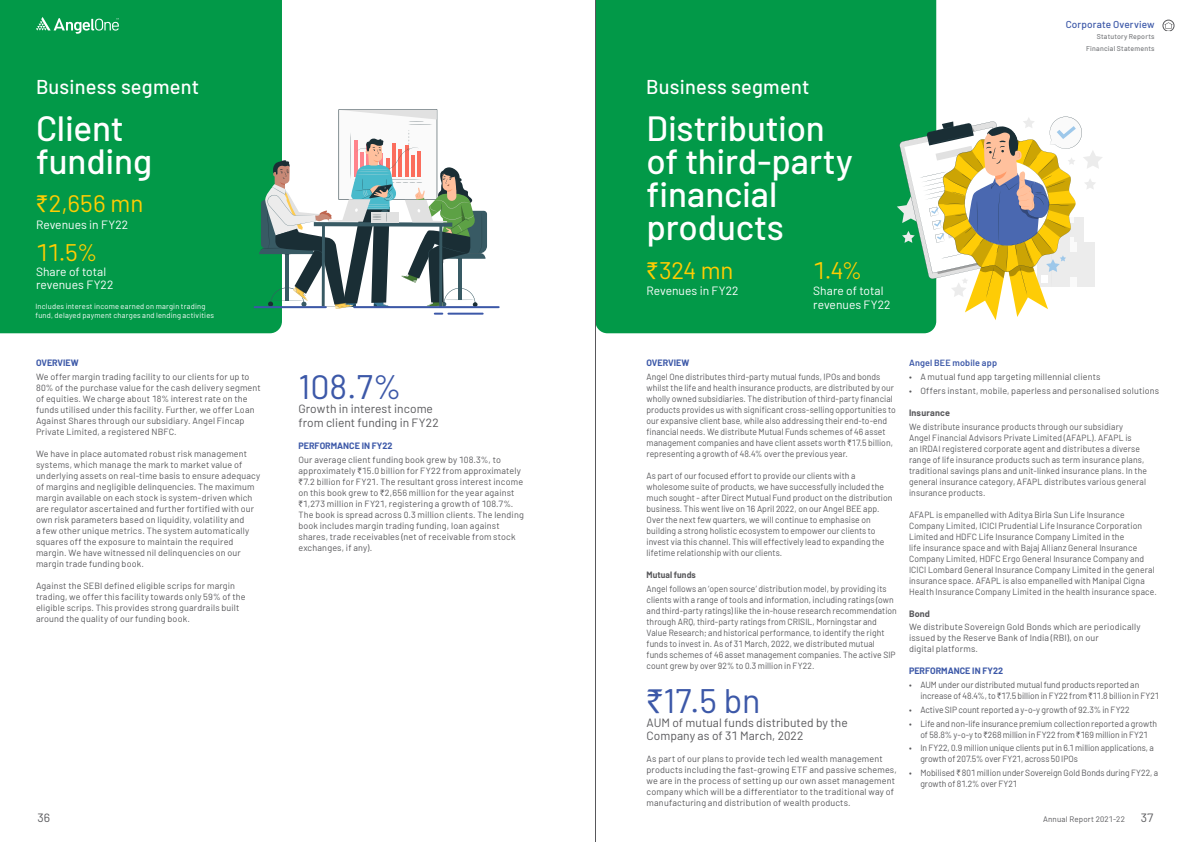
<style>
.page{position:relative;width:1191px;height:842px;background:#fff}
.page>*{position:absolute;margin:0;border:0;box-sizing:border-box;transform-origin:0 0}
.t1{font:500 35px/33px "Barlow";letter-spacing:-.005em;color:#fff}
.t2{font:34px "Barlow";color:#3c58a8}
.t3{font:24px "Barlow";color:#ffcd02}
.t4{font:500 20px "Barlow";letter-spacing:.01em;color:#fff}
.t5{font:12px/13.8px "Barlow";color:#58585b}
.t6{font:12px/13.8px "Barlow";color:#fff}
.t7{font:500 10px "Barlow";letter-spacing:.01em;color:#3c58a8}
.t8{font:9px/11px "Barlow";letter-spacing:.01em;color:#58585b;scale:.95 1}
.t9{font:9px/11px "Barlow";letter-spacing:.01em;color:#58585b}
.t10{font:700 9px "Barlow";color:#3c58a8}
.t11{font:600 9px "Barlow";letter-spacing:.02em;color:#3c58a8}
.t12{font:700 9px "Barlow";letter-spacing:.015em;color:#58585b}
.t13{font:700 9px "Barlow";letter-spacing:.015em;color:#58585b;scale:.95 1}
.t14{font:8px "Barlow";letter-spacing:.025em;color:#58585b}
.t15{font:7.5px/9px "Barlow";letter-spacing:.025em;color:#fff}
.t16{font:500 7px/11.5px "Barlow";letter-spacing:.025em;color:#787a7d;text-align:right}
.s1{font-family:"Rupee"}
</style>
<div class="page">
<div style="left:0;top:0;width:282px;height:333px;background:#029948"></div>
<div style="left:596px;top:0;width:340px;height:333px;background:#029948"></div>
<svg style="left:896px;top:116px;width:206px;height:204px"></svg>
<hr style="left:255px;top:306px;width:71px;height:2px;background:#3c58a8">
<hr style="left:354px;top:306px;width:145px;height:2px;background:#3c58a8">
<svg style="left:259px;top:109px;width:228px;height:206px"></svg>
<hr style="left:448px;top:313px;width:35px;height:2px;background:#3c58a8">
<hr style="left:595px;top:0;width:1px;height:842px;background:#58585b">
<svg style="left:36px;top:17px;width:83px;height:17px"></svg>
<div style="left:1162px;top:20px;width:12px;height:11px;border:1px solid #58585b;border-radius:50%"></div>
<div style="left:1162px;top:31px;width:12px;height:12px;border:1px solid #fff;border-radius:50%"></div>
<svg style="left:1164px;top:22px;width:8px;height:18px"></svg>
<h3 class="t4" style="left:36px;top:72px;width:165px">Business segment</h3>
<h3 class="t4" style="left:646px;top:72px;width:165px">Business segment</h3>
<h1 class="t1" style="left:36px;top:109px;width:117px">Client funding</h1>
<h1 class="t1" style="left:646px;top:109px;width:208px">Distribution of third-party financial products</h1>
<h3 class="t3" style="left:36px;top:186px;width:109px"><span class="s1">`</span>2,656 mn</h3>
<h3 class="t6" style="left:36px;top:217px;width:94px">Revenues in FY22</h3>
<h3 class="t3" style="left:36px;top:234px;width:63px">11.5%</h3>
<h3 class="t6" style="left:36px;top:263px;width:79px">Share of total revenues FY22</h3>
<p class="t15" style="left:36px;top:301px;width:180px">Includes interest income earned on margin trading fund, delayed payment charges and lending activities</p>
<h3 class="t3" style="left:813px;top:253px;width:50px">1.4%</h3>
<h3 class="t6" style="left:813px;top:283px;width:79px">Share of total revenues FY22</h3>
<h3 class="t3" style="left:646px;top:253px;width:89px"><span class="s1">`</span>324 mn</h3>
<h3 class="t6" style="left:646px;top:283px;width:94px">Revenues in FY22</h3>
<p class="t7" style="left:1065px;top:17px;width:90px">Corporate Overview</p>
<p class="t16" style="left:1086px;top:30px;width:70px">Statutory Reports<br>Financial Statements</p>
<p class="t10" style="left:36px;top:356px;width:44px">OVERVIEW</p>
<p class="t9" style="left:36px;top:371px;width:226px">We offer margin trading facility to our clients for up to 80% of the purchase value for the cash delivery segment of equities. We charge about 18% interest rate on the funds utilised under this facility. Further, we offer Loan Against Shares through our subsidiary. Angel Fincap Private Limited, a registered NBFC.</p>
<p class="t9" style="left:36px;top:448px;width:226px">We have in place automated robust risk management systems, which manage the mark to market value of underlying assets on real-time basis to ensure adequacy of margins and negligible delinquencies. The maximum margin available on each stock is system-driven which are regulator ascertained and further fortified with our own risk parameters based on liquidity, volatility and<br>a few other unique metrics. The system automatically squares off the exposure to maintain the required margin. We have witnessed nil delinquencies on our margin trade funding book.</p>
<p class="t9" style="left:36px;top:580px;width:211px">Against the SEBI defined eligible scrips for margin trading, we offer this facility towards only 59% of the eligible scrips. This provides strong guardrails built around the quality of our funding book.</p>
<h2 class="t2" style="left:298px;top:362px;width:105px">108.7%</h2>
<h3 class="t5" style="left:298px;top:401px;width:142px">Growth in interest income from client funding in FY22</h3>
<p class="t10" style="left:298px;top:439px;width:96px">PERFORMANCE IN FY22</p>
<p class="t9" style="left:298px;top:453px;width:227px">Our average client funding book grew by 108.3%, to approximately <span class="s1">`</span>15.0 billion for FY22 from approximately <span class="s1">`</span>7.2 billion for FY21. The resultant gross interest income on this book grew to <span class="s1">`</span>2,656 million for the year against <span class="s1">`</span>1,273 million in FY21, registering a growth of 108.7%.<br>The book is spread across 0.3 million clients. The lending book includes margin trading funding, loan against shares, trade receivables (net of receivable from stock exchanges, if any).</p>
<p class="t10" style="left:646px;top:356px;width:44px">OVERVIEW</p>
<p class="t8" style="left:646px;top:371px;width:264px">Angel One distributes third-party mutual funds, IPOs and bonds whilst the life and health insurance products, are distributed by our wholly owned subsidiaries. The distribution of third-party financial products provides us with significant cross-selling opportunities to our expansive client base, while also addressing their end-to-end financial needs. We distribute Mutual Funds schemes of 46 asset management companies and have client assets worth <span class="s1">`</span>17.5 billion, representing a growth of 48.4% over the previous year.</p>
<p class="t8" style="left:646px;top:470px;width:260px">As part of our focused effort to provide our clients with a wholesome suite of products, we have successfully included the much sought - after Direct Mutual Fund product on the distribution business. This went live on 16 April 2022, on our Angel BEE app.<br>Over the next few quarters, we will continue to emphasise on building a strong holistic ecosystem to empower our clients to invest via this channel. This will effectively lead to expanding the lifetime relationship with our clients.</p>
<p class="t13" style="left:646px;top:568px;width:53px">Mutual funds</p>
<p class="t8" style="left:646px;top:582px;width:265px">Angel follows an ‘open source’ distribution model, by providing its clients with a range of tools and information, including ratings (own and third-party ratings) like the in-house research recommendation through ARQ, third-party ratings from CRISIL, Morningstar and Value Research; and historical performance, to identify the right funds to invest in. As of 31 March, 2022, we distributed mutual funds schemes of 46 asset management companies. The active SIP count grew by over 92% to 0.3 million in FY22.</p>
<h2 class="t2" style="left:646px;top:676px;width:116px"><span class="s1">`</span>17.5 bn</h2>
<h3 class="t5" style="left:646px;top:714px;width:203px">AUM of mutual funds distributed by the<br>Company as of 31 March, 2022</h3>
<p class="t9" style="left:646px;top:753px;width:252px">As part of our plans to provide tech led wealth management products including the fast-growing ETF and passive schemes, we are in the process of setting up our own asset management company which will be a differentiator to the traditional way of manufacturing and distribution of wealth products.</p>
<p class="t11" style="left:909px;top:356px;width:90px">Angel BEE mobile app</p>
<p class="t9" style="left:909px;top:371px;width:193px">• A mutual fund app targeting millennial clients</p>
<p class="t9" style="left:909px;top:384px;width:252px">• Offers instant, mobile, paperless and personalised solutions</p>
<p class="t12" style="left:909px;top:406px;width:43px">Insurance</p>
<p class="t8" style="left:909px;top:420px;width:252px">We distribute insurance products through our subsidiary Angel Financial Advisors Private Limited (AFAPL). AFAPL is<br>an IRDAI registered corporate agent and distributes a diverse range of life insurance products such as term insurance plans, traditional savings plans and unit-linked insurance plans. In the general insurance category, AFAPL distributes various general insurance products.</p>
<p class="t8" style="left:909px;top:508px;width:262px">AFAPL is empanelled with Aditya Birla Sun Life Insurance Company Limited, ICICI Prudential Life Insurance Corporation Limited and HDFC Life Insurance Company Limited in the<br>life insurance space and with Bajaj Allianz General Insurance Company Limited, HDFC Ergo General Insurance Company and ICICI Lombard General Insurance Company Limited in the general insurance space. AFAPL is also empanelled with Manipal Cigna Health Insurance Company Limited in the health insurance space.</p>
<p class="t12" style="left:909px;top:607px;width:23px">Bond</p>
<p class="t9" style="left:909px;top:621px;width:233px">We distribute Sovereign Gold Bonds which are periodically issued by the Reserve Bank of India (RBI), on our<br>digital platforms.</p>
<p class="t10" style="left:909px;top:664px;width:96px">PERFORMANCE IN FY22</p>
<p class="t8" style="left:920px;top:679px;width:253px;text-indent:-11px">• AUM under our distributed mutual fund products reported an increase of 48.4%, to <span class="s1">`</span>17.5 billion in FY22 from <span class="s1">`</span>11.8 billion in FY21</p>
<p class="t8" style="left:909px;top:703px;width:234px">• Active SIP count reported a y-o-y growth of 92.3% in FY22</p>
<p class="t8" style="left:909px;top:717px;width:263px;text-align:center">• Life and non-life insurance premium collection reported a growth of 58.8% y-o-y to <span class="s1">`</span>268 million in FY22 from <span class="s1">`</span>169 million in FY21</p>
<p class="t8" style="left:920px;top:742px;width:247px;text-indent:-11px">• In FY22, 0.9 million unique clients put in 6.1 million applications, a growth of 207.5% over FY21, across 50 IPOs</p>
<p class="t8" style="left:920px;top:767px;width:252px;text-indent:-11px">• Mobilised <span class="s1">`</span> 801 million under Sovereign Gold Bonds during FY22, a growth of 81.2% over FY21</p>
<h3 class="t5" style="left:37px;top:810px;width:14px">36</h3>
<p class="t14" style="left:1043px;top:814px;width:83px">Annual Report 2021-22</p>
<h3 class="t5" style="left:1140px;top:810px;width:14px">37</h3>
</div>
